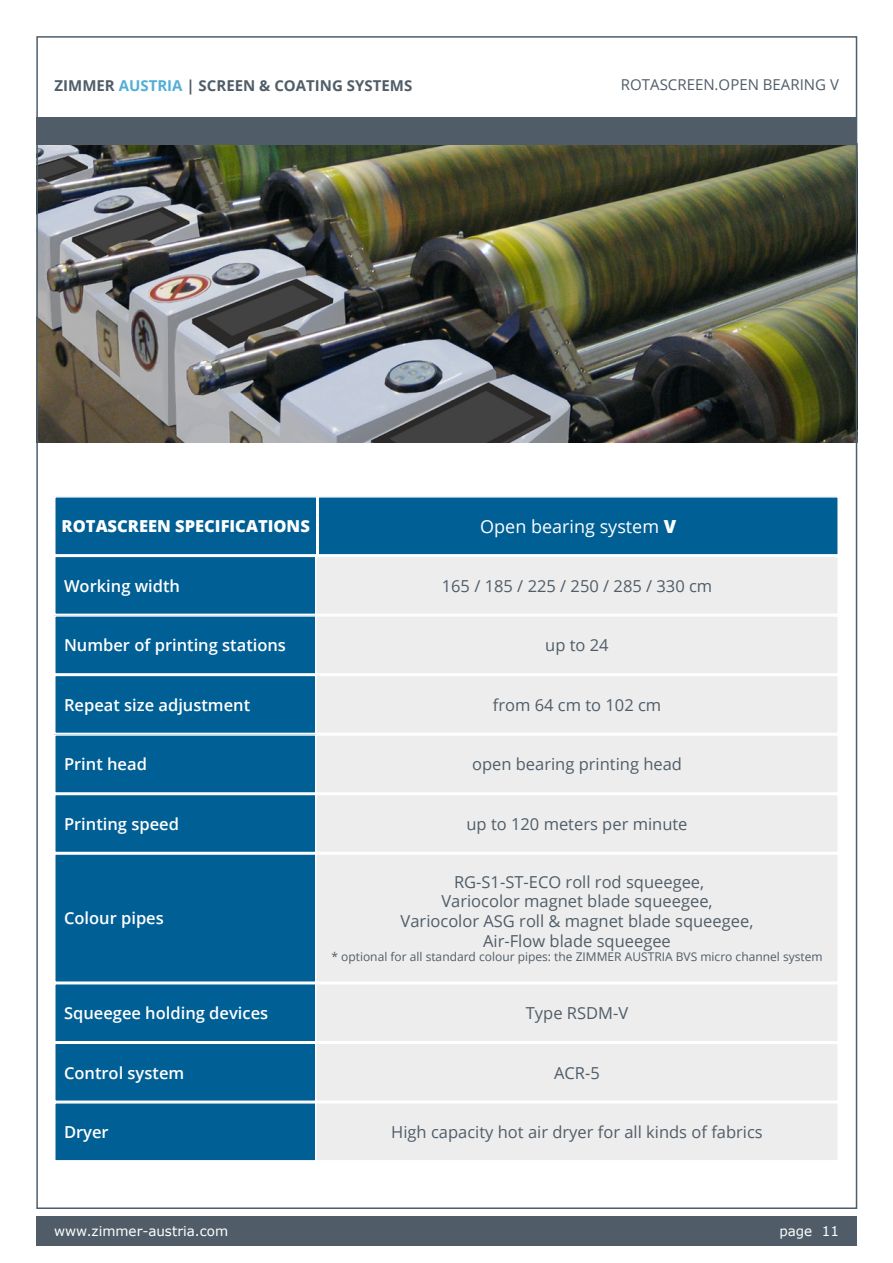
<style>
.page{position:relative;width:893px;height:1263px;background:#fff}
.page>*{position:absolute;margin:0;border:0;box-sizing:border-box;transform-origin:0 0}
.t1{font:18px "Open Sans";color:#fff}
.t2{font:16.5px/19.8px "Open Sans";color:#505d68;text-align:center}
.t3{font:600 16.5px "Open Sans";color:#fff}
.t4{font:800 16.5px "Open Sans";color:#fff}
.t5{font:700 15px "Open Sans";color:#505d68}
.t6{font:15px "Open Sans";color:#505d68}
.t7{font:13.5px "Verdana";color:#fff}
.t8{font:12px "Open Sans";color:#505d68}
.s1{color:#51afd5}
.s2{font-weight:800}
</style>
<div class="page">
<img style="left:39px;top:145px;width:815px;height:297px">
<div style="left:36px;top:1216px;width:821px;height:30px;background:#505d68"></div>
<div style="left:36px;top:117px;width:820px;height:28px;background:#505d68"></div>
<div style="left:318px;top:497px;width:520px;height:58px;background:#005f94"></div>
<div style="left:317px;top:496px;width:522px;height:60px;border:2px solid #fff"></div>
<div style="left:55px;top:556px;width:261px;height:58px;background:#005f94"></div>
<div style="left:54px;top:556px;width:263px;height:59px;border:2px solid #fff"></div>
<div style="left:316px;top:556px;width:522px;height:58px;background:#ededed"></div>
<div style="left:315px;top:556px;width:524px;height:59px;border:2px solid #fff"></div>
<div style="left:55px;top:616px;width:261px;height:58px;background:#005f94"></div>
<div style="left:54px;top:615px;width:263px;height:60px;border:2px solid #fff"></div>
<div style="left:316px;top:616px;width:522px;height:58px;background:#ededed"></div>
<div style="left:315px;top:615px;width:524px;height:60px;border:2px solid #fff"></div>
<div style="left:55px;top:675px;width:261px;height:58px;background:#005f94"></div>
<div style="left:54px;top:675px;width:263px;height:59px;border:2px solid #fff"></div>
<div style="left:316px;top:675px;width:522px;height:58px;background:#ededed"></div>
<div style="left:315px;top:675px;width:524px;height:59px;border:2px solid #fff"></div>
<div style="left:55px;top:735px;width:261px;height:58px;background:#005f94"></div>
<div style="left:54px;top:734px;width:263px;height:60px;border:2px solid #fff"></div>
<div style="left:316px;top:735px;width:522px;height:58px;background:#ededed"></div>
<div style="left:315px;top:734px;width:524px;height:60px;border:2px solid #fff"></div>
<div style="left:55px;top:794px;width:261px;height:58px;background:#005f94"></div>
<div style="left:54px;top:794px;width:263px;height:59px;border:2px solid #fff"></div>
<div style="left:316px;top:794px;width:522px;height:58px;background:#ededed"></div>
<div style="left:315px;top:794px;width:524px;height:59px;border:2px solid #fff"></div>
<div style="left:55px;top:854px;width:261px;height:128px;background:#005f94"></div>
<div style="left:54px;top:853px;width:263px;height:130px;border:2px solid #fff"></div>
<div style="left:316px;top:854px;width:522px;height:128px;background:#ededed"></div>
<div style="left:315px;top:853px;width:524px;height:130px;border:2px solid #fff"></div>
<div style="left:55px;top:984px;width:261px;height:58px;background:#005f94"></div>
<div style="left:54px;top:983px;width:263px;height:59px;border:2px solid #fff"></div>
<div style="left:316px;top:984px;width:522px;height:58px;background:#ededed"></div>
<div style="left:315px;top:983px;width:524px;height:59px;border:2px solid #fff"></div>
<div style="left:55px;top:1043px;width:261px;height:58px;background:#005f94"></div>
<div style="left:54px;top:1042px;width:263px;height:60px;border:2px solid #fff"></div>
<div style="left:316px;top:1043px;width:522px;height:58px;background:#ededed"></div>
<div style="left:315px;top:1042px;width:524px;height:60px;border:2px solid #fff"></div>
<div style="left:55px;top:1103px;width:261px;height:58px;background:#005f94"></div>
<div style="left:54px;top:1102px;width:263px;height:59px;border:2px solid #fff"></div>
<div style="left:316px;top:1103px;width:522px;height:58px;background:#ededed"></div>
<div style="left:315px;top:1102px;width:524px;height:59px;border:2px solid #fff"></div>
<div style="left:55px;top:497px;width:262px;height:58px;background:#005f94"></div>
<div style="left:54px;top:496px;width:263px;height:60px;border:2px solid #fff"></div>
<p class="t5" style="left:55px;top:75px;width:359px">ZIMMER <span class="s1">AUSTRIA</span> | SCREEN &amp; COATING SYSTEMS</p>
<p class="t6" style="left:621px;top:75px;width:220px">ROTASCREEN.OPEN BEARING V</p>
<p class="t4" style="left:62px;top:514px;width:250px">ROTASCREEN SPECIFICATIONS</p>
<p class="t1" style="left:480px;top:514px;width:198px">Open bearing system <span class="s2">V</span></p>
<p class="t3" style="left:64px;top:574px;width:118px">Working width</p>
<p class="t2" style="left:442px;top:575px;width:272px">165 / 185 / 225 / 250 / 285 / 330 cm</p>
<p class="t3" style="left:64px;top:634px;width:223px">Number of printing stations</p>
<p class="t2" style="left:545px;top:635px;width:65px">up to 24</p>
<p class="t3" style="left:64px;top:693px;width:188px">Repeat size adjustment</p>
<p class="t2" style="left:493px;top:694px;width:170px">from 64 cm to 102 cm</p>
<p class="t3" style="left:64px;top:753px;width:84px">Print head</p>
<p class="t2" style="left:472px;top:754px;width:211px">open bearing printing head</p>
<p class="t3" style="left:64px;top:812px;width:116px">Printing speed</p>
<p class="t2" style="left:466px;top:813px;width:223px">up to 120 meters per minute</p>
<p class="t3" style="left:64px;top:907px;width:101px">Colour pipes</p>
<p class="t2" style="left:401px;top:871px;width:354px">RG-S1-ST-ECO roll rod squeegee,<br>Variocolor magnet blade squeegee, Variocolor ASG roll &amp; magnet blade squeegee, Air-Flow blade squeegee</p>
<p class="t8" style="left:331px;top:949px;width:493px">* optional for all standard colour pipes: the ZIMMER AUSTRIA BVS micro channel system</p>
<p class="t3" style="left:64px;top:1002px;width:206px">Squeegee holding devices</p>
<p class="t2" style="left:526px;top:1003px;width:104px">Type RSDM-V</p>
<p class="t3" style="left:64px;top:1061px;width:122px">Control system</p>
<p class="t2" style="left:554px;top:1062px;width:47px">ACR-5</p>
<p class="t3" style="left:64px;top:1121px;width:46px">Dryer</p>
<p class="t2" style="left:391px;top:1122px;width:373px">High capacity hot air dryer for all kinds of fabrics</p>
<p class="t7" style="left:54px;top:1222px;width:176px">www.zimmer-austria.com</p>
<p class="t7" style="left:779px;top:1222px;width:61px">page 11</p>
</div>
